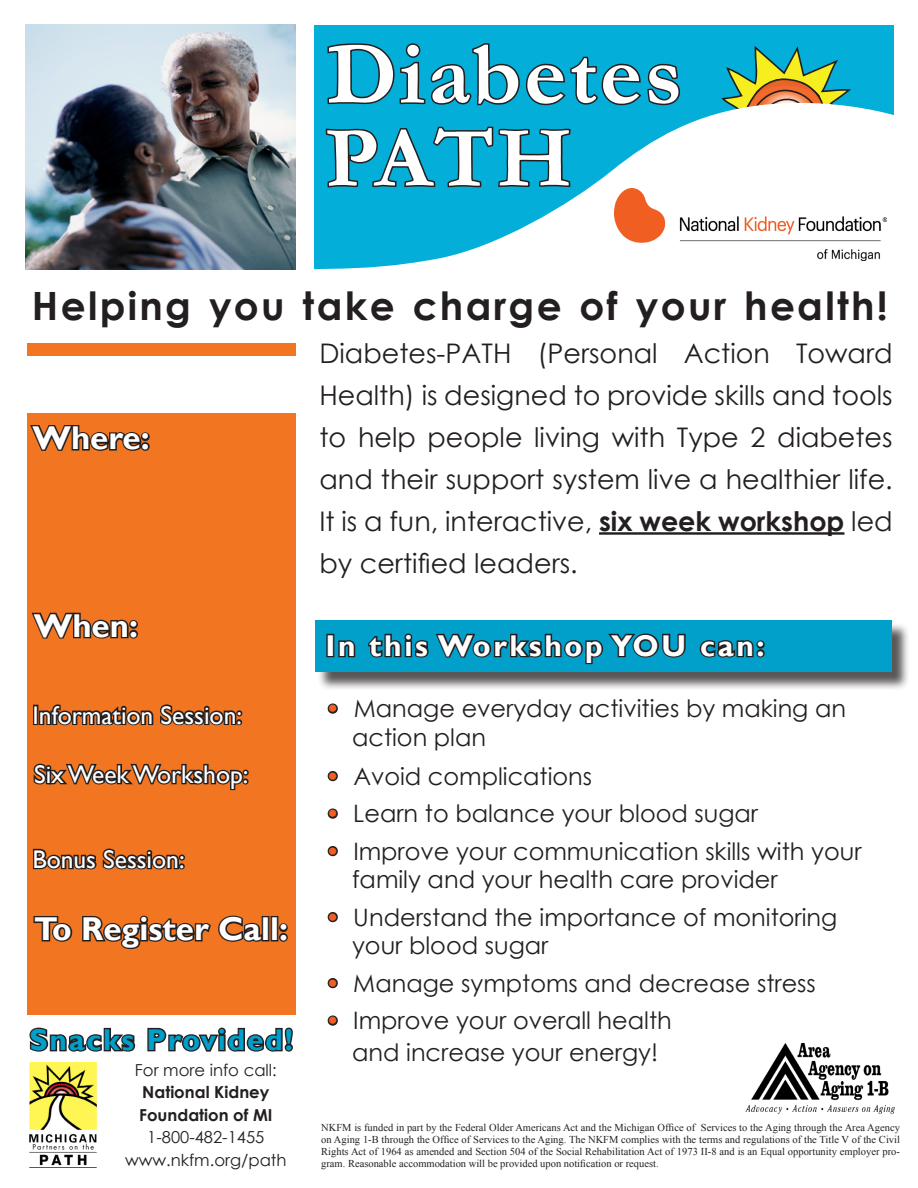
<style>
.page{position:relative;width:918px;height:1188px;background:#fff}
.page>*{position:absolute;margin:0;border:0;box-sizing:border-box;transform-origin:0 0}
.t1{font:700 90px "Garamond";letter-spacing:.03em;color:#fff}
.t2{font:700 87px "Garamond";color:#fff}
.t3{font:700 39px "Century Gothic";letter-spacing:.06em;color:#231f20}
.t4{font:700 33px "Gill Sans";color:#fff}
.t5{font:700 30px "Gill Sans";letter-spacing:.09em;color:#fff}
.t6{font:700 30px "Gill Sans";letter-spacing:.06em;color:#00a0ca}
.t7{font:27px/42px "Century Gothic";color:#231f20;text-align:justify}
.t8{font:25.5px "Gill Sans";color:#fff}
.t9{font:24px "Century Gothic";color:#231f20}
.t10{font:16.5px "Century Gothic";color:#231f20}
.t11{font:700 16.5px "Century Gothic";color:#231f20}
.t12{font:10.5px/12px "Times New Roman";color:#231f20;text-align:justify}
.s1{font-weight:700}
.s2{color:#f26021}
</style>
<div class="page">
<img style="left:745px;top:1042px;width:150px;height:73px">
<div style="left:315px;top:26px;width:579px;height:72px;background:#03aed9"></div>
<svg style="left:720px;top:44px;width:133px;height:54px"></svg>
<svg style="left:315px;top:98px;width:579px;height:172px"></svg>
<div style="left:28px;top:343px;width:268px;height:672px;background:#f27621"></div>
<div style="left:0;top:356px;width:315px;height:57px;background:#fff"></div>
<svg style="left:29px;top:1027px;width:107px;height:25px"></svg>
<svg style="left:147px;top:1027px;width:146px;height:25px"></svg>
<div style="left:317px;top:622px;width:594px;height:69px;background:#231f20;opacity:.75"></div>
<div style="left:315px;top:620px;width:577px;height:52px;background:#00a0ca"></div>
<svg style="left:699px;top:640px;width:66px;height:18px"></svg>
<hr style="left:599px;top:532px;width:245px;height:3px;background:#231f20">
<svg style="left:33px;top:916px;width:40px;height:26px"></svg>
<svg style="left:82px;top:915px;width:182px;height:35px"></svg>
<div style="left:262px;top:916px;width:7px;height:25px;border:3px solid #231f20"></div>
<div style="left:271px;top:916px;width:7px;height:25px;border:3px solid #231f20"></div>
<svg style="left:277px;top:921px;width:11px;height:21px"></svg>
<svg style="left:30px;top:425px;width:120px;height:26px"></svg>
<img style="left:30px;top:1062px;width:67px;height:106px">
<img style="left:687px;top:188px;width:199px;height:73px">
<svg style="left:324px;top:41px;width:363px;height:985px"></svg>
<img style="left:26px;top:25px;width:270px;height:245px">
<svg style="left:31px;top:612px;width:107px;height:27px"></svg>
<div style="left:33px;top:705px;width:5px;height:20px;border:3px solid #231f20"></div>
<svg style="left:37px;top:704px;width:206px;height:22px"></svg>
<svg style="left:33px;top:763px;width:216px;height:28px"></svg>
<svg style="left:33px;top:848px;width:152px;height:22px"></svg>
<p class="t1" style="left:327px;top:13px;width:357px">Diabetes</p>
<p class="t2" style="left:325px;top:99px;width:248px">PATH</p>
<p class="t3" style="left:32px;top:276px;width:857px">Helping you take charge of your health!</p>
<p class="t4" style="left:33px;top:418px;width:119px">Where:</p>
<p class="t4" style="left:34px;top:606px;width:106px">When:</p>
<p class="t8" style="left:33px;top:700px;width:211px">Information Session:</p>
<p class="t8" style="left:34px;top:759px;width:216px">Six Week Workshop:</p>
<p class="t8" style="left:33px;top:844px;width:154px">Bonus Session:</p>
<p class="t4" style="left:34px;top:909px;width:255px">To Register Call:</p>
<p class="t6" style="left:30px;top:1022px;width:265px">Snacks Provided!</p>
<p class="t10" style="left:135px;top:1058px;width:143px">For more info call:</p>
<p class="t11" style="left:142px;top:1080px;width:129px">National Kidney</p>
<p class="t11" style="left:139px;top:1102px;width:135px">Foundation of MI</p>
<p class="t10" style="left:147px;top:1126px;width:118px">1-800-482-1455</p>
<p class="t10" style="left:125px;top:1148px;width:163px">www.nkfm.org/path</p>
<p class="t7" style="left:320px;top:332px;width:575px">Diabetes-PATH (Personal Action Toward Health) is designed to provide skills and tools to help people living with Type 2 diabetes and their support system live a healthier life.<br>It is a fun, interactive, <span class="s1">six week workshop</span> led by certified leaders.</p>
<p class="t5" style="left:325px;top:628px;width:441px">In this Workshop YOU can:</p>
<p class="t9" style="left:326px;top:692px;width:522px"><span class="s2">•</span> Manage everyday activities by making an</p>
<p class="t9" style="left:352px;top:720px;width:136px">action plan</p>
<p class="t9" style="left:326px;top:759px;width:268px"><span class="s2">•</span> Avoid complications</p>
<p class="t9" style="left:326px;top:797px;width:434px"><span class="s2">•</span> Learn to balance your blood sugar</p>
<p class="t9" style="left:326px;top:834px;width:538px"><span class="s2">•</span> Improve your communication skills with your</p>
<p class="t9" style="left:352px;top:863px;width:427px">family and your health care provider</p>
<p class="t9" style="left:326px;top:900px;width:513px"><span class="s2">•</span> Understand the importance of monitoring</p>
<p class="t9" style="left:352px;top:929px;width:198px">your blood sugar</p>
<p class="t9" style="left:326px;top:966px;width:492px"><span class="s2">•</span> Manage symptoms and decrease stress</p>
<p class="t9" style="left:326px;top:1004px;width:348px"><span class="s2">•</span> Improve your overall health</p>
<p class="t9" style="left:352px;top:1035px;width:308px">and increase your energy!</p>
<p class="t12" style="left:321px;top:1121px;width:580px">NKFM is funded in part by the Federal Older Americans Act and the Michigan Office of Services to the Aging through the Area Agency on Aging 1-B through the Office of Services to the Aging. The NKFM complies with the terms and regulations of the Title V of the Civil Rights Act of 1964 as amended and Section 504 of the Social Rehabilitation Act of 1973 II-8 and is an Equal opportunity employer pro&shy;gram. Reasonable accommodation will be provided upon notification or request.</p>
</div>
